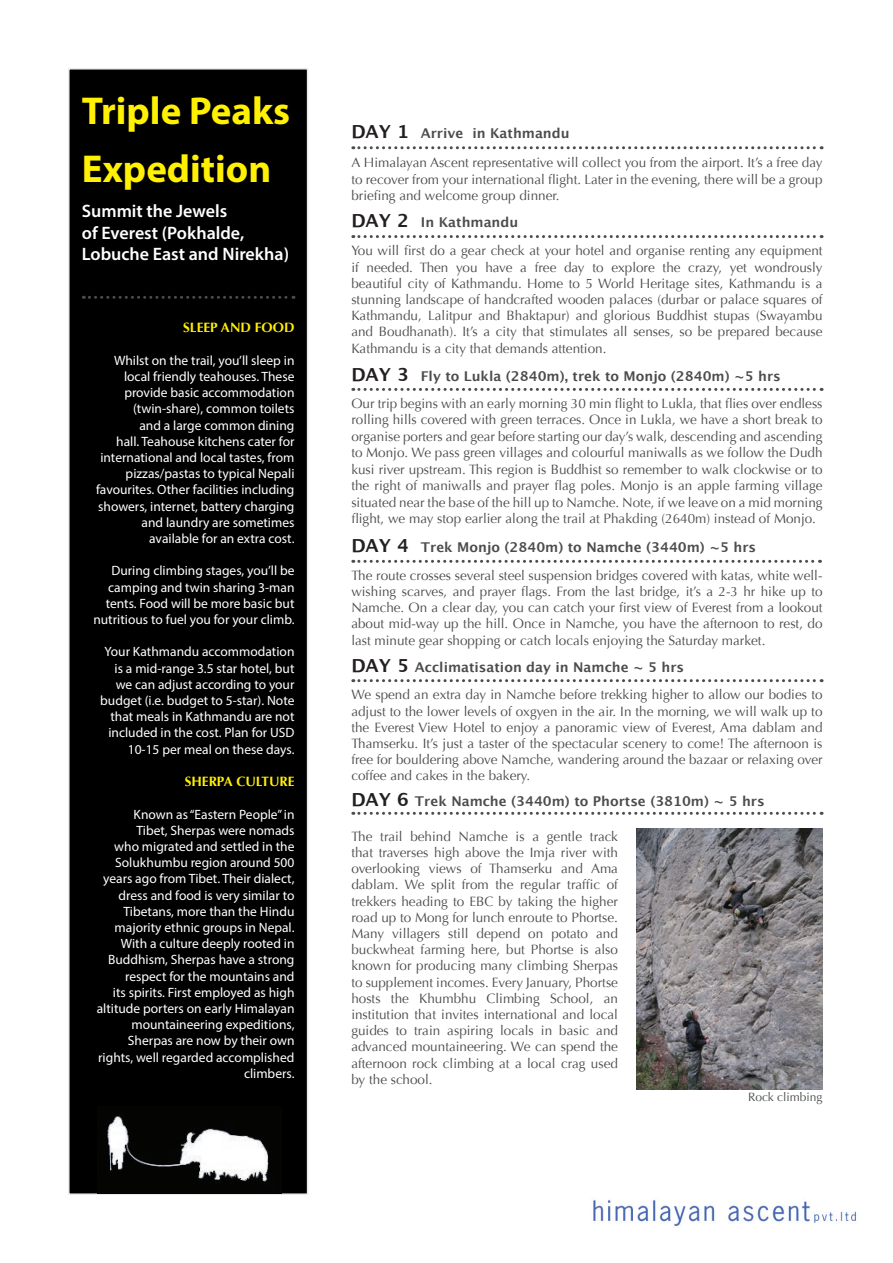
<style>
.page{position:relative;width:893px;height:1263px;background:#fff}
.page>*{position:absolute;margin:0;border:0;box-sizing:border-box;transform-origin:0 0}
.t1{font:700 39px/58.5px "Myriad Pro";color:#fff101}
.t2{font:600 18px/21.6px "Myriad Pro";color:#fff}
.t3{font:13.5px/16.2px "Optima";color:#4b4c4d;text-align:justify}
.t4{font:13.5px/16.2px "Myriad Pro";color:#fff;text-align:right}
.t5{font:700 13.5px "Lucida Grande";color:#4b4c4d}
.t6{font:700 13.5px "Optima";color:#fff101}
.t7{font:12px "Optima";color:#4b4c4d}
.s1{font-size:18px;color:#231f20}
</style>
<div class="page">
<div style="left:68px;top:68px;width:240px;height:1127px;background:#000;border:2px solid #ececee"></div>
<svg style="left:353px;top:146px;width:469px;height:3px"></svg>
<svg style="left:353px;top:235px;width:469px;height:3px"></svg>
<img style="left:97px;top:1114px;width:184px;height:79px">
<img style="left:593px;top:1200px;width:263px;height:26px">
<svg style="left:353px;top:388px;width:469px;height:3px"></svg>
<svg style="left:353px;top:560px;width:467px;height:3px"></svg>
<svg style="left:353px;top:679px;width:469px;height:3px"></svg>
<svg style="left:83px;top:296px;width:211px;height:3px"></svg>
<svg style="left:353px;top:812px;width:469px;height:3px"></svg>
<img style="left:637px;top:828px;width:186px;height:261px">
<h1 class="t1" style="left:82px;top:80px;width:210px">Triple Peaks<br>Expedition</h1>
<h2 class="t2" style="left:82px;top:200px;width:209px">Summit the Jewels<br>of Everest (Pokhalde,<br>Lobuche East and Nirekha)</h2>
<p class="t6" style="left:183px;top:320px;width:113px">SLEEP AND FOOD</p>
<p class="t4" style="left:96px;top:352px;width:200px">Whilst on the trail, you’ll sleep in local friendly teahouses. These provide basic accommodation (twin-share), common toilets<br>and a large common dining<br>hall. Teahouse kitchens cater for international and local tastes, from pizzas/pastas to typical Nepali favourites. Other facilities including showers, internet, battery charging and laundry are sometimes available for an extra cost.</p>
<p class="t4" style="left:93px;top:563px;width:203px">During climbing stages, you’ll be camping and twin sharing 3-man tents. Food will be more basic but nutritious to fuel you for your climb.</p>
<p class="t4" style="left:100px;top:644px;width:196px">Your Kathmandu accommodation is a mid-range 3.5 star hotel, but we can adjust according to your budget (i.e. budget to 5-star). Note that meals in Kathmandu are not included in the cost. Plan for USD<br>10-15 per meal on these days.</p>
<p class="t6" style="left:185px;top:774px;width:111px">SHERPA CULTURE</p>
<p class="t4" style="left:97px;top:806px;width:199px">Known as “Eastern People” in<br>Tibet, Sherpas were nomads<br>who migrated and settled in the<br>Solukhumbu region around 500 years ago from Tibet. Their dialect, dress and food is very similar to<br>Tibetans, more than the Hindu majority ethnic groups in Nepal.<br>With a culture deeply rooted in<br>Buddhism, Sherpas have a strong respect for the mountains and<br>its spirits. First employed as high altitude porters on early Himalayan mountaineering expeditions,<br>Sherpas are now by their own rights, well regarded accomplished climbers.</p>
<p class="t5" style="left:351px;top:123px;width:220px"><span class="s1">Day 1</span> Arrive in Kathmandu</p>
<p class="t3" style="left:351px;top:155px;width:473px">A Himalayan Ascent representative will collect you from the airport. It’s a free day to recover from your international flight. Later in the evening, there will be a group briefing and welcome group dinner.</p>
<p class="t5" style="left:351px;top:211px;width:168px"><span class="s1">Day 2</span> I n Kathmandu</p>
<p class="t3" style="left:351px;top:243px;width:473px">You will first do a gear check at your hotel and organise renting any equipment if needed. Then you have a free day to explore the crazy, yet wondrously beautiful city of Kathmandu. Home to 5 World Heritage sites, Kathmandu is a stunning landscape of handcrafted wooden palaces (durbar or palace squares of Kathmandu, Lalitpur and Bhaktapur) and glorious Buddhist stupas (Swayambu and Boudhanath). It’s a city that stimulates all senses, so be prepared because Kathmandu is a city that demands attention.</p>
<p class="t5" style="left:351px;top:365px;width:431px"><span class="s1">Day 3</span> Fly to Lukla (2840m), trek to Monjo (2840m) ~5 hrs</p>
<p class="t3" style="left:351px;top:395px;width:473px">Our trip begins with an early morning 30 min flight to Lukla, that flies over endless rolling hills covered with green terraces. Once in Lukla, we have a short break to organise porters and gear before starting our day’s walk, descending and ascending to Monjo. We pass green villages and colourful maniwalls as we follow the Dudh kusi river upstream. This region is Buddhist so remember to walk clockwise or to the right of maniwalls and prayer flag poles. Monjo is an apple farming village situated near the base of the hill up to Namche. Note, if we leave on a mid morning flight, we may stop earlier along the trail at Phakding (2640m) instead of Monjo.</p>
<p class="t5" style="left:351px;top:536px;width:406px"><span class="s1">Day 4</span> Trek Monjo (2840m) to Namche (3440m) ~5 hrs</p>
<p class="t3" style="left:351px;top:567px;width:473px">The route crosses several steel suspension bridges covered with katas, white well&shy;wishing scarves, and prayer flags. From the last bridge, it’s a 2-3 hr hike up to Namche. On a clear day, you can catch your first view of Everest from a lookout about mid-way up the hill. Once in Namche, you have the afternoon to rest, do last minute gear shopping or catch locals enjoying the Saturday market.</p>
<p class="t5" style="left:351px;top:657px;width:334px"><span class="s1">Day 5</span> Acclimatisation day in Namche ~ 5 hrs</p>
<p class="t3" style="left:351px;top:687px;width:473px">We spend an extra day in Namche before trekking higher to allow our bodies to adjust to the lower levels of oxgyen in the air. In the morning, we will walk up to the Everest View Hotel to enjoy a panoramic view of Everest, Ama dablam and Thamserku. It’s just a taster of the spectacular scenery to come! The afternoon is free for bouldering above Namche, wandering around the bazaar or relaxing over coffee and cakes in the bakery.</p>
<p class="t5" style="left:351px;top:790px;width:415px"><span class="s1">Day 6</span> Trek Namche (3440m) to Phortse (3810m) ~ 5 hrs</p>
<p class="t3" style="left:351px;top:828px;width:268px">The trail behind Namche is a gentle track that traverses high above the Imja river with overlooking views of Thamserku and Ama dablam. We split from the regular traffic of trekkers heading to EBC by taking the higher road up to Mong for lunch enroute to Phortse.<br>Many villagers still depend on potato and buckwheat farming here, but Phortse is also known for producing many climbing Sherpas to supplement incomes. Every January, Phortse hosts the Khumbhu Climbing School, an institution that invites international and local guides to train aspiring locals in basic and advanced mountaineering. We can spend the afternoon rock climbing at a local crag used by the school.</p>
<p class="t7" style="left:748px;top:1090px;width:76px">Rock climbing</p>
</div>
